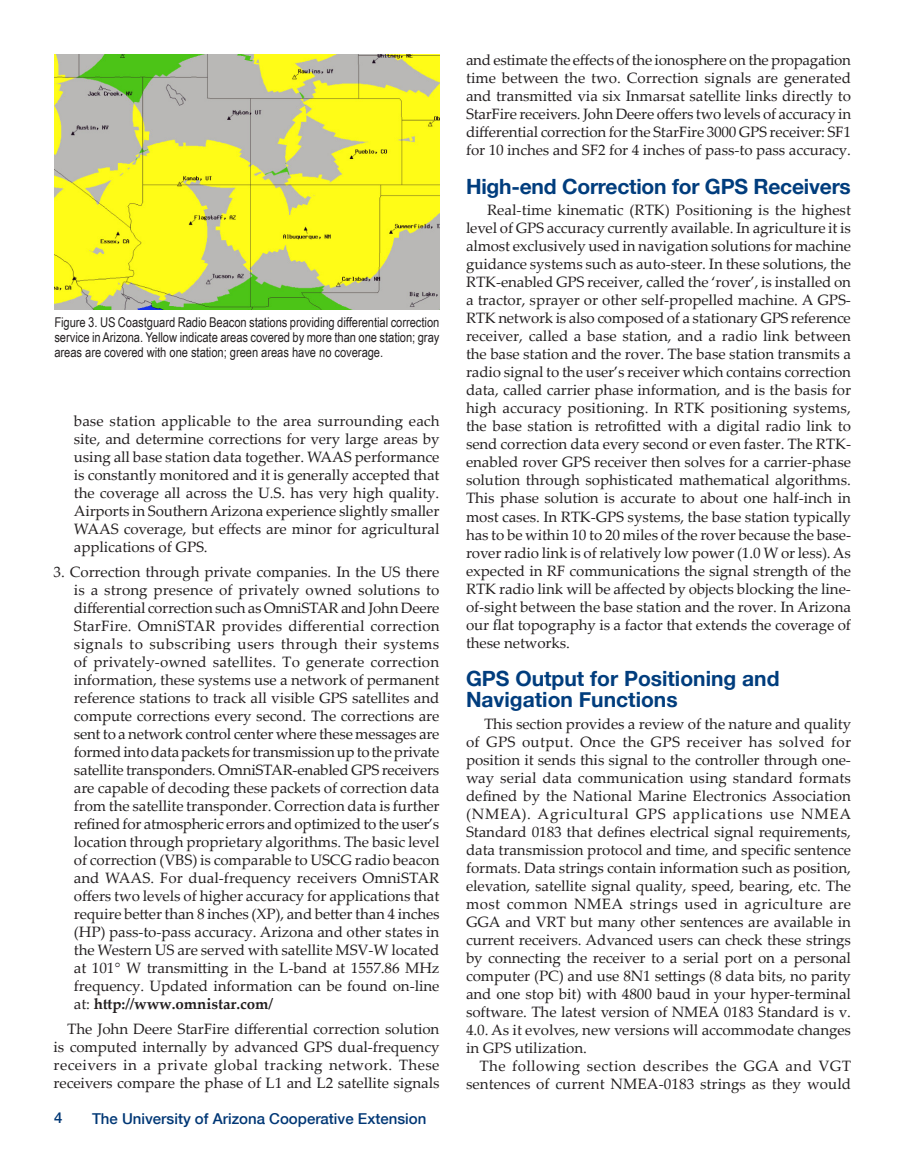
<style>
.page{position:relative;width:905px;height:1175px;background:#fff}
.page>*{position:absolute;margin:0;border:0;box-sizing:border-box;transform-origin:0 0}
.t1{font:700 21px/21.6px "Helvetica Neue";color:#013d7d}
.t2{font:15px/18px "Palatino Linotype";color:#231f20;text-align:justify}
.t3{font:500 15px "Helvetica Neue";color:#013775}
.t4{font:13.5px/15px "Arial Narrow";color:#231f20;text-align:justify}
.s1{font-weight:700}
</style>
<div class="page">
<img style="left:54px;top:54px;width:385px;height:255px">
<p class="t4" style="left:54px;top:315px;width:387px">Figure 3. US Coastguard Radio Beacon stations providing differential correction service in Arizona. Yellow indicate areas covered by more than one station; gray areas are covered with one station; green areas have no coverage.</p>
<p class="t2" style="left:74px;top:412px;width:367px">base station applicable to the area surrounding each site, and determine corrections for very large areas by using all base station data together. WAAS performance is constantly monitored and it is generally accepted that the coverage all across the U.S. has very high quality.<br>Airports in Southern Arizona experience slightly smaller WAAS coverage, but effects are minor for agricultural applications of GPS.</p>
<p class="t2" style="left:74px;top:562px;width:367px;text-indent:-20px">3. Correction through private companies. In the US there is a strong presence of privately owned solutions to differential correction such as OmniSTAR and John Deere StarFire. OmniSTAR provides differential correction signals to subscribing users through their systems of privately-owned satellites. To generate correction information, these systems use a network of permanent reference stations to track all visible GPS satellites and compute corrections every second. The corrections are sent to a network control center where these messages are formed into data packets for transmission up to the private satellite transponders. OmniSTAR-enabled GPS receivers are capable of decoding these packets of correction data from the satellite transponder. Correction data is further refined for atmospheric errors and optimized to the user’s location through proprietary algorithms. The basic level of correction (VBS) is comparable to USCG radio beacon and WAAS. For dual-frequency receivers OmniSTAR offers two levels of higher accuracy for applications that require better than 8 inches (XP), and better than 4 inches (HP) pass-to-pass accuracy. Arizona and other states in the Western US are served with satellite MSV-W located at 101° W transmitting in the L-band at 1557.86 MHz frequency. Updated information can be found on-line at: <span class="s1">http://www.omnistar.com/</span></p>
<p class="t2" style="left:54px;top:1019px;width:388px;text-indent:14px">The John Deere StarFire differential correction solution is computed internally by advanced GPS dual-frequency receivers in a private global tracking network. These receivers compare the phase of L1 and L2 satellite signals</p>
<p class="t3" style="left:54px;top:1108px;width:10px">4</p>
<p class="t3" style="left:92px;top:1109px;width:336px">The University of Arizona Cooperative Extension</p>
<p class="t2" style="left:466px;top:50px;width:387px">and estimate the effects of the ionosphere on the propagation time between the two. Correction signals are generated and transmitted via six Inmarsat satellite links directly to StarFire receivers. John Deere offers two levels of accuracy in differential correction for the StarFire 3000 GPS receiver: SF1 for 10 inches and SF2 for 4 inches of pass-to pass accuracy.</p>
<p class="t1" style="left:466px;top:175px;width:386px">High-end Correction for GPS Receivers</p>
<p class="t2" style="left:466px;top:201px;width:387px;text-indent:21px">Real-time kinematic (RTK) Positioning is the highest level of GPS accuracy currently available. In agriculture it is almost exclusively used in navigation solutions for machine guidance systems such as auto-steer. In these solutions, the RTK-enabled GPS receiver, called the ‘rover’, is installed on a tractor, sprayer or other self-propelled machine. A GPS-RTK network is also composed of a stationary GPS reference receiver, called a base station, and a radio link between the base station and the rover. The base station transmits a radio signal to the user’s receiver which contains correction data, called carrier phase information, and is the basis for high accuracy positioning. In RTK positioning systems, the base station is retrofitted with a digital radio link to send correction data every second or even faster. The RTK&shy;enabled rover GPS receiver then solves for a carrier-phase solution through sophisticated mathematical algorithms.<br>This phase solution is accurate to about one half-inch in most cases. In RTK-GPS systems, the base station typically has to be within 10 to 20 miles of the rover because the base&shy;rover radio link is of relatively low power (1.0 W or less). As expected in RF communications the signal strength of the RTK radio link will be affected by objects blocking the line&shy;of-sight between the base station and the rover. In Arizona our flat topography is a factor that extends the coverage of these networks.</p>
<p class="t1" style="left:466px;top:667px;width:315px">GPS Output for Positioning and<br>Navigation Functions</p>
<p class="t2" style="left:466px;top:714px;width:387px;text-indent:18px">This section provides a review of the nature and quality of GPS output. Once the GPS receiver has solved for position it sends this signal to the controller through one&shy;way serial data communication using standard formats defined by the National Marine Electronics Association (NMEA). Agricultural GPS applications use NMEA Standard 0183 that defines electrical signal requirements, data transmission protocol and time, and specific sentence formats. Data strings contain information such as position, elevation, satellite signal quality, speed, bearing, etc. The most common NMEA strings used in agriculture are GGA and VRT but many other sentences are available in current receivers. Advanced users can check these strings by connecting the receiver to a serial port on a personal computer (PC) and use 8N1 settings (8 data bits, no parity and one stop bit) with 4800 baud in your hyper-terminal software. The latest version of NMEA 0183 Standard is v.<br>4.0. As it evolves, new versions will accommodate changes in GPS utilization.</p>
<p class="t2" style="left:466px;top:1056px;width:387px;text-align:right">The following section describes the GGA and VGT sentences of current NMEA-0183 strings as they would</p>
</div>
